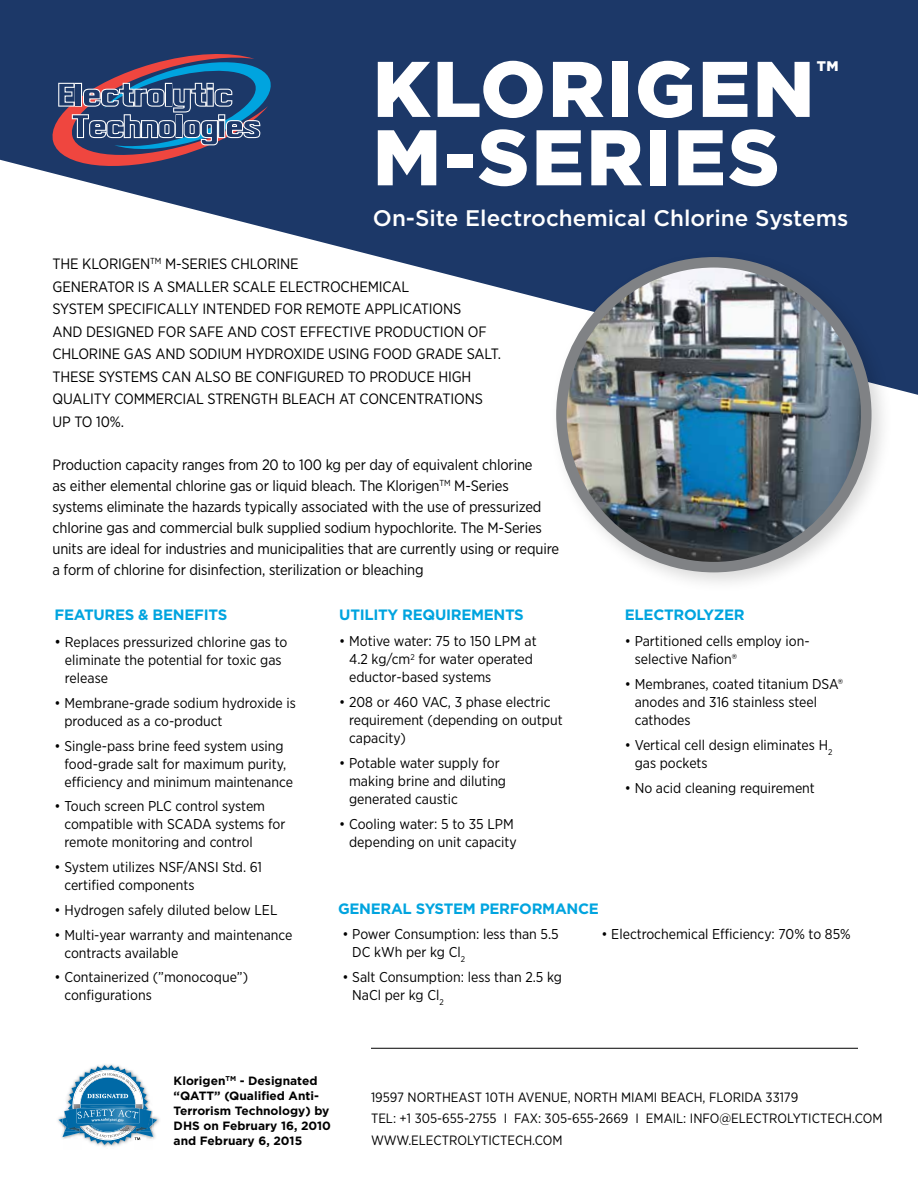
<style>
.page{position:relative;width:918px;height:1188px;background:#fff}
.page>*{position:absolute;margin:0;border:0;box-sizing:border-box;transform-origin:0 0}
.t1{font:900 78.6px "Gotham";letter-spacing:.03em;color:#fff}
.t2{font:500 22.5px "Gotham";color:#fff}
.t3{font:15px/22.5px "Gotham Narrow";letter-spacing:-.01em;color:#000}
.t4{font:700 15px "Gotham";letter-spacing:-.02em;color:#00a4df}
.t5{font:14.25px/18px "Gotham Narrow";color:#000}
.t6{font:900 13.95px "Gotham";color:#fff}
.t7{font:13.5px/21.8px "Gotham Narrow";color:#000}
.t8{font:700 12px/15px "Gotham";color:#000}
.s1{font-size:15px}
</style>
<div class="page">
<svg style="left:0;top:0;width:918px;height:395px;fill:#1c3868"></svg>
<svg style="left:52px;top:54px;width:219px;height:112px"></svg>
<div style="left:548px;top:249px;width:345px;height:345px;background:#000;opacity:.15"></div>
<img style="left:561px;top:262px;width:305px;height:305px;border-radius:152px">
<div style="left:556px;top:257px;width:316px;height:315px;border:10px solid #808285;border-radius:50%"></div>
<hr style="left:371px;top:1048px;width:487px;height:1px;background:#000">
<img style="left:157px;top:1117px;width:2px;height:7px">
<img style="left:102px;top:1145px;width:14px;height:2px">
<svg style="left:59px;top:1065px;width:98px;height:80px"></svg>
<h1 class="t1" style="left:373px;top:35px;width:443px">KLORIGEN</h1>
<p class="t6" style="left:817px;top:57px;width:23px">TM</p>
<h1 class="t1" style="left:373px;top:103px;width:408px">M-SERIES</h1>
<h2 class="t2" style="left:373px;top:204px;width:477px">On-Site Electrochemical Chlorine Systems</h2>
<p class="t3" style="left:52px;top:252px;width:450px">THE KLORIGEN<sup>TM</sup> M-SERIES CHLORINE<br>GENERATOR IS A SMALLER SCALE ELECTROCHEMICAL<br>SYSTEM SPECIFICALLY INTENDED FOR REMOTE APPLICATIONS<br>AND DESIGNED FOR SAFE AND COST EFFECTIVE PRODUCTION OF CHLORINE GAS AND SODIUM HYDROXIDE USING FOOD GRADE SALT.<br>THESE SYSTEMS CAN ALSO BE CONFIGURED TO PRODUCE HIGH QUALITY COMMERCIAL STRENGTH BLEACH AT CONCENTRATIONS UP TO 10%.</p>
<p class="t3" style="left:52px;top:454px;width:508px;line-height:21px">Production capacity ranges from 20 to 100 kg per day of equivalent chlorine<br>as either elemental chlorine gas or liquid bleach. The Klorigen<sup>TM</sup> M-Series systems eliminate the hazards typically associated with the use of pressurized chlorine gas and commercial bulk supplied sodium hypochlorite. The M-Series units are ideal for industries and municipalities that are currently using or require a form of chlorine for disinfection, sterilization or bleaching</p>
<p class="t4" style="left:55px;top:605px;width:174px">FEATURES &amp; BENEFITS</p>
<p class="t4" style="left:339px;top:605px;width:186px">UTILITY REQUIREMENTS</p>
<p class="t4" style="left:625px;top:605px;width:121px">ELECTROLYZER</p>
<p class="t5" style="left:65px;top:633px;width:224px;text-indent:-10px"><span class="s1">•</span> Replaces pressurized chlorine gas to eliminate the potential for toxic gas release</p>
<p class="t5" style="left:64px;top:693px;width:233px;text-indent:-10px">• Membrane-grade sodium hydroxide is produced as a co-product</p>
<p class="t5" style="left:64px;top:736px;width:230px;text-indent:-10px">• Single-pass brine feed system using food-grade salt for maximum purity, efficiency and minimum maintenance</p>
<p class="t5" style="left:64px;top:797px;width:222px;text-indent:-10px">• Touch screen PLC control system compatible with SCADA systems for remote monitoring and control</p>
<p class="t5" style="left:64px;top:858px;width:199px;text-indent:-10px">• System utilizes NSF/ANSI Std. 61 certified components</p>
<p class="t5" style="left:55px;top:900px;width:224px">• Hydrogen safely diluted below LEL</p>
<p class="t5" style="left:64px;top:925px;width:230px;text-indent:-10px">• Multi-year warranty and maintenance contracts available</p>
<p class="t5" style="left:64px;top:968px;width:185px;text-indent:-10px">• Containerized (”monocoque”) configurations</p>
<p class="t5" style="left:349px;top:632px;width:189px;text-indent:-10px">• Motive water: 75 to 150 LPM at<br>4.2 kg/cm<sup>2</sup> for water operated eductor-based systems</p>
<p class="t5" style="left:349px;top:693px;width:215px;text-indent:-10px">• 208 or 460 VAC, 3 phase electric requirement (depending on output capacity)</p>
<p class="t5" style="left:349px;top:754px;width:158px;text-indent:-10px">• Potable water supply for making brine and diluting generated caustic</p>
<p class="t5" style="left:339px;top:814px;width:179px;text-align:right">• Cooling water: 5 to 35 LPM depending on unit capacity</p>
<p class="t4" style="left:338px;top:899px;width:262px">GENERAL SYSTEM PERFORMANCE</p>
<p class="t5" style="left:635px;top:632px;width:177px;text-indent:-10px">• Partitioned cells employ ion&shy;selective Nafion®</p>
<p class="t5" style="left:635px;top:675px;width:210px;text-indent:-10px">• Membranes, coated titanium DSA® anodes and 316 stainless steel cathodes</p>
<p class="t5" style="left:635px;top:736px;width:199px;text-indent:-10px">• Vertical cell design eliminates H<sub>2 </sub>gas pockets</p>
<p class="t5" style="left:625px;top:778px;width:192px">• No acid cleaning requirement</p>
<p class="t5" style="left:352px;top:925px;width:208px;text-indent:-10px">• Power Consumption: less than 5.5<br>DC kWh per kg Cl<sub>2</sub></p>
<p class="t5" style="left:352px;top:968px;width:211px;text-indent:-10px">• Salt Consumption: less than 2.5 kg<br>NaCl per kg Cl<sub>2</sub></p>
<p class="t5" style="left:602px;top:925px;width:251px">• Electrochemical Efficiency: 70% to 85%</p>
<p class="t8" style="left:174px;top:1073px;width:159px">Klorigen<sup>TM</sup> - Designated “QATT” (Qualified Anti-<br>Terrorism Technology) by<br>DHS on February 16, 2010 and February 6, 2015</p>
<p class="t7" style="left:371px;top:1086px;width:513px">19597 NORTHEAST 10TH AVENUE, NORTH MIAMI BEACH, FLORIDA 33179<br>TEL: +1 305-655-2755 I FAX: 305-655-2669 I EMAIL: INFO@ELECTROLYTICTECH.COM<br>WWW.ELECTROLYTICTECH.COM</p>
</div>
